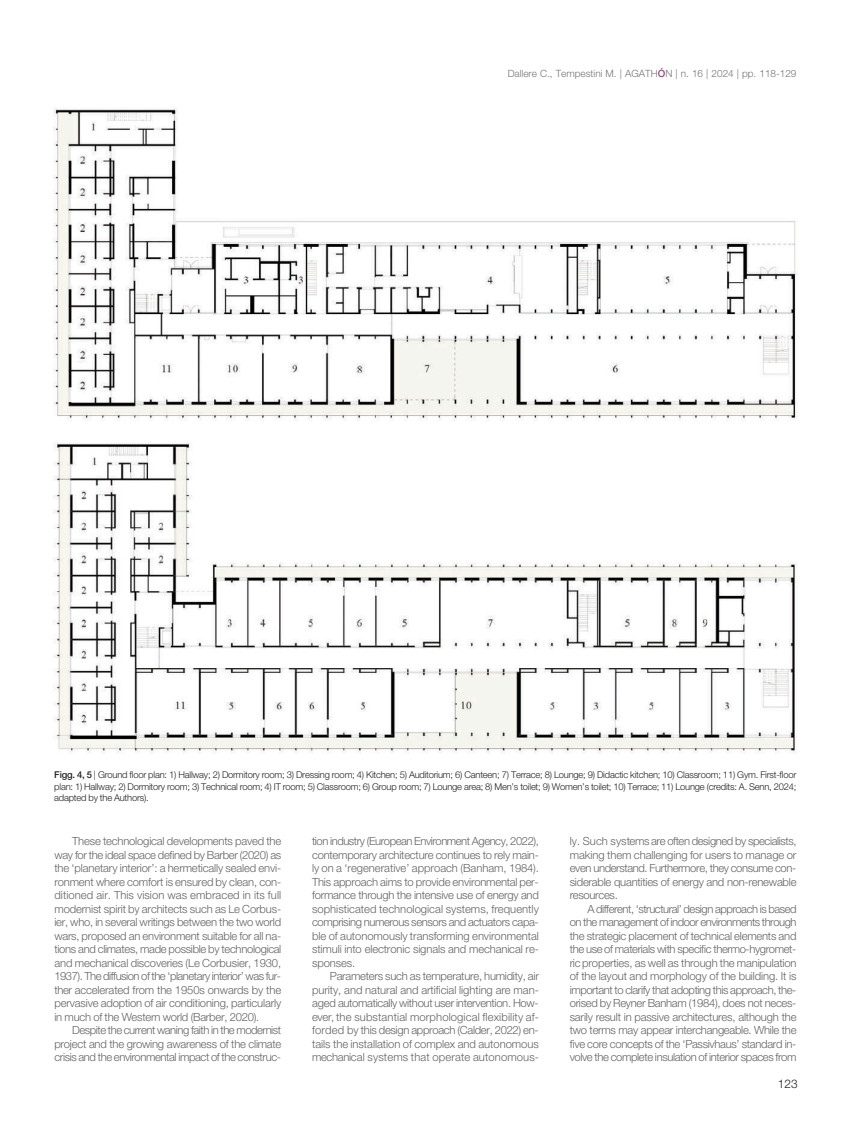
<style>
.page{position:relative;width:851px;height:1134px;background:#fff}
.page>*{position:absolute;margin:0;border:0;box-sizing:border-box;transform-origin:0 0}
.t1{font:300 11.88px "Helvetica Neue LT Std";color:#231f20}
.t2{font:300 11.25px/13.5px "Helvetica Neue LT Std";letter-spacing:-.02em;color:#636366;text-align:justify}
.t3{font:300 10px "Helvetica Neue LT Std";color:#777574}
.t4{font:300 9.38px/11.2px "Helvetica Neue LT Std";letter-spacing:-.02em;color:#231f20;text-align:justify}
.s1{font-weight:500;color:#9c4086}
.s2{font-weight:500}
</style>
<div class="page">
<img style="left:53px;top:108px;width:744px;height:313px">
<img style="left:54px;top:442px;width:743px;height:312px">
<p class="t3" style="left:507px;top:70px;width:290px">Dallere C., Tempestini M. | AGATH<span class="s1">Ó</span>N | n. 16 | 2024 | pp. 118-129</p>
<p class="t4" style="left:54px;top:770px;width:743px"><span class="s2">Figg. 4, 5</span> | Ground floor plan: 1) Hallway; 2) Dormitory room; 3) Dressing room; 4) Kitchen; 5) Auditorium; 6) Canteen; 7) Terrace; 8) Lounge; 9) Didactic kitchen; 10) Classroom; 11) Gym. First-floor plan: 1) Hallway; 2) Dormitory room; 3) Technical room; 4) IT room; 5) Classroom; 6) Group room; 7) Lounge area; 8) Men’s toilet; 9) Women’s toilet; 10) Terrace; 11) Lounge (credits: A. Senn, 2024; adapted by the Authors).</p>
<p class="t2" style="left:54px;top:836px;width:228px;text-indent:18px">These technological developments paved the way for the ideal space defined by Barber (2020) as the ‘planetary interior’: a hermetically sealed envi&shy;ronment where comfort is ensured by clean, con&shy;ditioned air. This vision was embraced in its full modernist spirit by architects such as Le Corbus&shy;ier, who, in several writings between the two world wars, proposed an environment suitable for all na&shy;tions and climates, made possible by technological and mechanical discoveries (Le Corbusier, 1930, 1937). The diffusion of the ‘planetary interior’ was fur&shy;ther accelerated from the 1950s onwards by the pervasive adoption of air conditioning, particularly in much of the Western world (Barber, 2020).</p>
<p class="t2" style="left:54px;top:1025px;width:228px;text-indent:18px">Despite the current waning faith in the modernist project and the growing awareness of the climate crisis and the environmental impact of the construc-</p>
<p class="t2" style="left:312px;top:836px;width:228px">tion industry (European Environment Agency, 2022), contemporary architecture continues to rely main&shy;ly on a ‘regenerative’ approach (Banham, 1984).<br>This approach aims to provide environmental per&shy;formance through the intensive use of energy and sophisticated technological systems, frequently comprising numerous sensors and actuators capa&shy;ble of autonomously transforming environmental stimuli into electronic signals and mechanical re&shy;sponses.</p>
<p class="t2" style="left:312px;top:971px;width:228px;text-indent:18px">Parameters such as temperature, humidity, air purity, and natural and artificial lighting are man&shy;aged automatically without user intervention. How&shy;ever, the substantial morphological flexibility af&shy;forded by this design approach (Calder, 2022) en&shy;tails the installation of complex and autonomous mechanical systems that operate autonomous-</p>
<p class="t2" style="left:569px;top:836px;width:228px">ly. Such systems are often designed by specialists, making them challenging for users to manage or even understand. Furthermore, they consume con&shy;siderable quantities of energy and non-renewable resources.</p>
<p class="t2" style="left:569px;top:903px;width:228px;text-indent:18px">A different, ‘structural’ design approach is based on the management of indoor environments through the strategic placement of technical elements and the use of materials with specific thermo-hygromet&shy;ric properties, as well as through the manipulation of the layout and morphology of the building. It is important to clarify that adopting this approach, the&shy;orised by Reyner Banham (1984), does not neces&shy;sarily result in passive architectures, although the two terms may appear interchangeable. While the five core concepts of the ‘Passivhaus’ standard in&shy;volve the complete insulation of interior spaces from</p>
<p class="t1" style="left:777px;top:1079px;width:21px">123</p>
</div>
